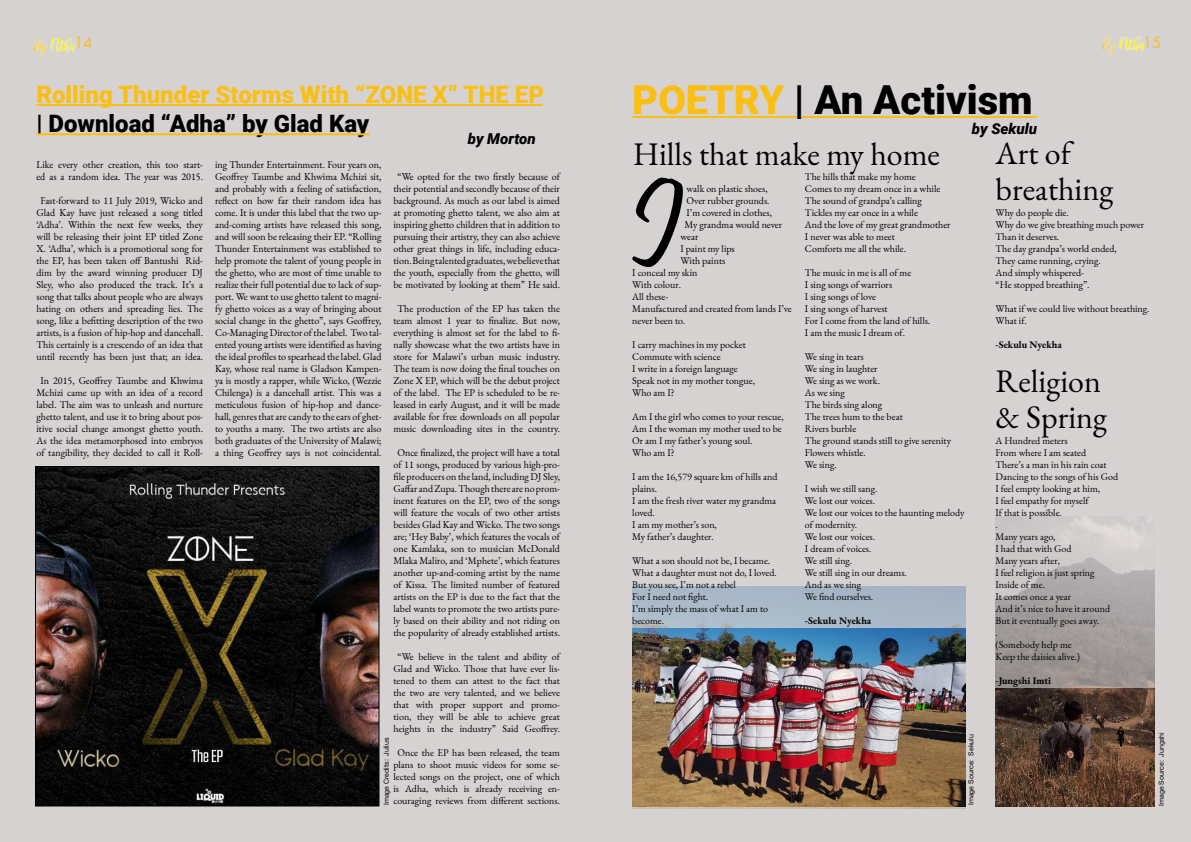
<style>
.page{position:relative;width:1191px;height:842px;background:#d6d2d1}
.page>*{position:absolute;margin:0;border:0;box-sizing:border-box;transform-origin:0 0}
.t1{font:132.4px "Pristina";color:#000}
.t2{font:900 40px "Roboto";color:#000}
.t3{font:32px/36px "EB Garamond";color:#000}
.t4{font:900 24px "Roboto";color:#fbbf13}
.t5{font:900 24px "Roboto";color:#000}
.t6{font:italic 900 15px "Roboto";color:#000}
.t7{font:15px "Futura Std";color:#fbbf13}
.t8{font:10.2px/12px "EB Garamond";color:#000;text-align:center}
.t9{font:10px/12px "EB Garamond";color:#000}
.t10{font:700 10px "EB Garamond";color:#000}
.t11{font:7px "Helvetica Neue LT Pro";color:#000}
.s1{font-size:10.2px}
.s2{color:#fbbf13}
</style>
<div class="page">
<img style="left:995px;top:516px;width:160px;height:172px">
<img style="left:632px;top:586px;width:333px;height:222px">
<hr style="left:36px;top:133px;width:334px;height:2px;background:#fbbf13">
<hr style="left:36px;top:104px;width:507px;height:2px;background:#fbbf13">
<hr style="left:632px;top:116px;width:405px;height:2px;background:#fbbf13">
<img style="left:37px;top:468px;width:340px;height:336px">
<div style="left:35px;top:466px;width:344px;height:340px;border:1px solid #000"></div>
<img style="left:632px;top:628px;width:333px;height:178px">
<img style="left:995px;top:688px;width:160px;height:118px">
<img style="left:34px;top:37px;width:42px;height:21px">
<img style="left:1103px;top:36px;width:42px;height:21px">
<h3 class="t7" style="left:74px;top:33px;width:20px">14</h3>
<h3 class="t7" style="left:1143px;top:33px;width:20px">15</h3>
<h3 class="t4" style="left:36px;top:77px;width:509px">Rolling Thunder Storms With “ZONE X” THE EP</h3>
<h3 class="t5" style="left:36px;top:106px;width:334px">| Download “Adha” by Glad Kay</h3>
<h3 class="t6" style="left:468px;top:128px;width:69px">by Morton</h3>
<p class="t8" style="left:36px;top:159px;width:168px;text-align:left">Like every other creation, this too start&shy;ed as a random idea. The year was 2015.</p>
<p class="t8" style="left:36px;top:195px;width:168px">Fast-forward to 11 July 2019, Wicko and Glad Kay have just released a song titled ‘Adha’. Within the next few weeks, they will be releasing their joint EP titled Zone X. ‘Adha’, which is a promotional song for the EP, has been taken off Bantushi Rid&shy;dim by the award winning producer DJ Sley, who also produced the track. It’s a song that talks about people who are always hating on others and spreading lies. The song, like a befitting description of the two artists, is a fusion of hip-hop and dancehall.<br>This certainly is a crescendo of an idea that until recently has been just that; an idea.</p>
<p class="t8" style="left:36px;top:375px;width:168px">In 2015, Geoffrey Taumbe and Khwima Mchizi came up with an idea of a record label. The aim was to unleash and nurture ghetto talent, and use it to bring about pos&shy;itive social change amongst ghetto youth.<br>As the idea metamorphosed into embryos of tangibility, they decided to call it Roll-</p>
<p class="t8" style="left:215px;top:159px;width:168px;text-align:justify">ing Thunder Entertainment. Four years on, Geoffrey Taumbe and Khwima Mchizi sit, and probably with a feeling of satisfaction, reflect on how far their random idea has come. It is under this label that the two up&shy;and-coming artists have released this song, and will soon be releasing their EP. “Rolling Thunder Entertainment was established to help promote the talent of young people in the ghetto, who are most of time unable to realize their full potential due to lack of sup&shy;port. We want to use ghetto talent to magni&shy;fy ghetto voices as a way of bringing about social change in the ghetto”, says Geoffrey, Co-Managing Director of the label. Two tal&shy;ented young artists were identified as having the ideal profiles to spearhead the label. Glad Kay, whose real name is Gladson Kampen&shy;ya is mostly a rapper, while Wicko, (Wezzie Chilenga) is a dancehall artist. This was a meticulous fusion of hip-hop and dance&shy;hall, genres that are candy to the ears of ghet&shy;to youths a many. The two artists are also both graduates of the University of Malawi; a thing Geoffrey says is not coincidental.</p>
<p class="t8" style="left:393px;top:171px;width:168px">“We opted for the two firstly because of their potential and secondly because of their background. As much as our label is aimed at promoting ghetto talent, we also aim at inspiring ghetto children that in addition to pursuing their artistry, they can also achieve other great things in life, including educa&shy;tion. Being talented graduates, we believe that the youth, especially from the ghetto, will be motivated by looking at them” He said.</p>
<p class="t8" style="left:393px;top:303px;width:168px">The production of the EP has taken the team almost 1 year to finalize. But now, everything is almost set for the label to fi&shy;nally showcase what the two artists have in store for Malawi’s urban music industry.<br>The team is now doing the final touches on Zone X EP, which will be the debut project of the label. The EP is scheduled to be re&shy;leased in early August, and it will be made available for free downloads on all popular music downloading sites in the country.</p>
<p class="t8" style="left:393px;top:447px;width:168px">Once finalized, the project will have a total of 11 songs, produced by various high-pro&shy;file producers on the land, including DJ Sley, Gaffar and Zupa. Though there are no prom&shy;inent features on the EP, two of the songs will feature the vocals of two other artists besides Glad Kay and Wicko. The two songs are; ‘Hey Baby’, which features the vocals of one Kamlaka, son to musician McDonald</p>
<p class="t9" style="left:393px;top:555px;width:168px;text-align:justify"><span class="s1">Mlaka Maliro, and</span> ‘Mphete’, which features another up-and-coming artist by the name of Kissa. The limited number of featured artists on the EP is due to the fact that the label wants to promote the two artists pure&shy;ly based on their ability and not riding on the popularity of already established artists.</p>
<p class="t9" style="left:393px;top:651px;width:168px;text-align:center">“We believe in the talent and ability of Glad and Wicko. Those that have ever lis&shy;tened to them can attest to the fact that the two are very talented, and we believe that with proper support and promo&shy;tion, they will be able to achieve great heights in the industry” Said Geoffrey.</p>
<p class="t9" style="left:393px;top:747px;width:168px;text-align:center">Once the EP has been released, the team plans to shoot music videos for some se&shy;lected songs on the project, one of which is Adha, which is already receiving en&shy;couraging reviews from different sections.</p>
<p class="t11" style="left:382px;top:805px;width:69px;rotate:-90deg">Image Credits: Julius</p>
<h2 class="t2" style="left:632px;top:72px;width:402px"><span class="s2">POETRY</span> | An Activism</h2>
<h3 class="t6" style="left:972px;top:118px;width:67px">by Sekulu</h3>
<h3 class="t3" style="left:633px;top:136px;width:308px">Hills that make my home</h3>
<p class="t9" style="left:805px;top:171px;width:147px">The hills that make my home<br>Comes to my dream once in a while<br>The sound of grandpa’s calling<br>Tickles my ear once in a while<br>And the love of my great grandmother<br>I never was able to meet<br>Comforts me all the while.</p>
<p class="t9" style="left:805px;top:267px;width:127px">The music in me is all of me<br>I sing songs of warriors<br>I sing songs of love<br>I sing songs of harvest<br>For I come from the land of hills.<br>I am the music I dream of.</p>
<p class="t9" style="left:805px;top:351px;width:148px">We sing in tears<br>We sing in laughter<br>We sing as we work.<br>As we sing<br>The birds sing along<br>The trees hum to the beat<br>Rivers burble<br>The ground stands still to give serenity<br>Flowers whistle.<br>We sing.</p>
<p class="t9" style="left:805px;top:483px;width:161px">I wish we still sang.<br>We lost our voices.<br>We lost our voices to the haunting melody of modernity.<br>We lost our voices.<br>I dream of voices.<br>We still sing.<br>We still sing in our dreams.<br>And as we sing<br>We find ourselves.</p>
<p class="t10" style="left:805px;top:614px;width:68px">-Sekulu Nyekha</p>
<h1 class="t1" style="left:625px;top:150px;width:56px">I</h1>
<p class="t9" style="left:686px;top:183px;width:83px">walk on plastic shoes,</p>
<p class="t9" style="left:686px;top:195px;width:84px">Over rubber grounds.</p>
<p class="t9" style="left:686px;top:207px;width:87px">I’m covered in clothes,</p>
<p class="t9" style="left:684px;top:219px;width:99px">My grandma would never</p>
<p class="t9" style="left:680px;top:231px;width:19px">wear</p>
<p class="t9" style="left:680px;top:243px;width:56px">I paint my lips</p>
<p class="t9" style="left:680px;top:255px;width:46px">With paints</p>
<p class="t9" style="left:632px;top:267px;width:67px">I conceal my skin</p>
<p class="t9" style="left:632px;top:279px;width:50px">With colour.</p>
<p class="t9" style="left:632px;top:291px;width:37px">All these-</p>
<p class="t9" style="left:632px;top:303px;width:161px">Manufactured and created from lands I’ve</p>
<p class="t9" style="left:632px;top:315px;width:54px">never been to.</p>
<p class="t9" style="left:632px;top:339px;width:124px">I carry machines in my pocket<br>Commute with science<br>I write in a foreign language<br>Speak not in my mother tongue,<br>Who am I?</p>
<p class="t9" style="left:632px;top:411px;width:153px">Am I the girl who comes to your rescue,<br>Am I the woman my mother used to be<br>Or am I my father’s young soul.<br>Who am I?</p>
<p class="t9" style="left:632px;top:471px;width:147px">I am the 16,579 square km of hills and plains.<br>I am the fresh river water my grandma loved.<br>I am my mother’s son,<br>My father’s daughter.</p>
<p class="t9" style="left:632px;top:555px;width:146px">What a son should not be, I became.<br>What a daughter must not do, I loved.<br>But you see, I’m not a rebel<br>For I need not fight.<br>I’m simply the mass of what I am to become.</p>
<h3 class="t3" style="left:995px;top:135px;width:119px">Art of breathing</h3>
<p class="t9" style="left:995px;top:207px;width:150px">Why do people die.<br>Why do we give breathing much power<br>Than it deserves.<br>The day grandpa’s world ended,<br>They came running, crying.<br>And simply whispered-<br>“He stopped breathing”.</p>
<p class="t9" style="left:995px;top:303px;width:155px">What if we could live without breathing.<br>What if.</p>
<p class="t10" style="left:995px;top:338px;width:68px">-Sekulu Nyekha</p>
<h3 class="t3" style="left:995px;top:364px;width:113px">Religion &amp; Spring</h3>
<p class="t9" style="left:995px;top:435px;width:124px">A Hundred meters<br>From where I am seated<br>There’s a man in his rain coat<br>Dancing to the songs of his God<br>I feel empty looking at him,<br>I feel empathy for myself<br>If that is possible.<br>.<br>Many years ago,<br>I had that with God<br>Many years after,<br>I feel religion is just spring<br>Inside of me.<br>It comes once a year<br>And it’s nice to have it around<br>But it eventually goes away.<br>.<br>(Somebody help me<br>Keep the daisies alive.)</p>
<p class="t10" style="left:995px;top:674px;width:57px">-Jungshi Imti</p>
<p class="t11" style="left:967px;top:805px;width:72px;rotate:-90deg">Image Source: Sekulu</p>
<p class="t11" style="left:1157px;top:806px;width:75px;rotate:-90deg">Image Source: Jungshi</p>
</div>
